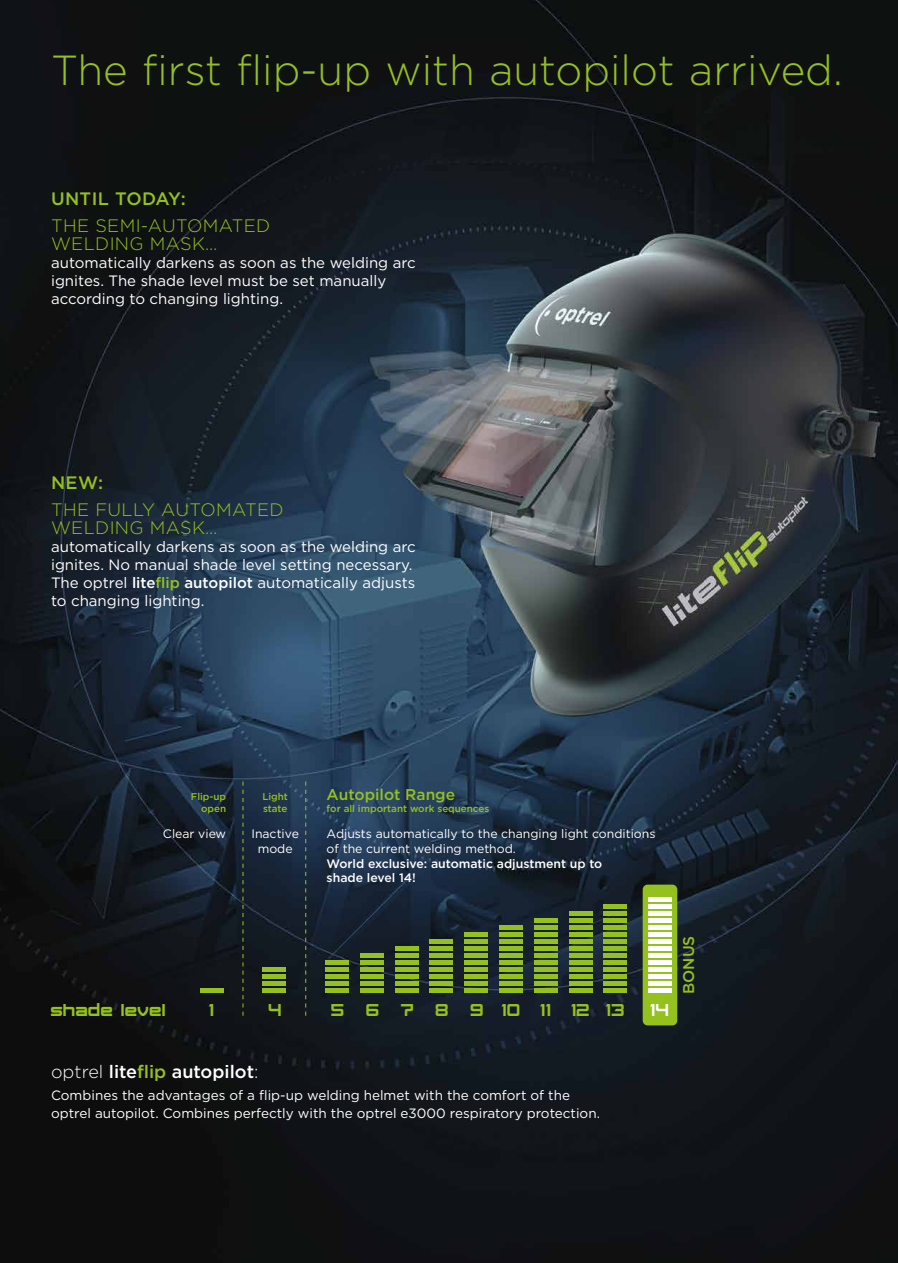
<style>
.page{position:relative;width:898px;height:1263px;background:#fff}
.page>*{position:absolute;margin:0;border:0;box-sizing:border-box;transform-origin:0 0}
.t1{font:300 42px "Gotham";color:#95c11f}
.t2{font:19.65px "Skir";letter-spacing:1.035em;color:#95c11f}
.t3{font:19.65px "Skir";color:#95c11f}
.t4{font:19.65px "Skir";color:#fff}
.t5{font:300 18px/18px "Gotham";letter-spacing:.02em;color:#95c11f}
.t6{font:500 18px "Gotham";color:#fff}
.t7{font:500 18px "Gotham";letter-spacing:.02em;color:#95c11f}
.t8{font:500 15.6px "Gotham";color:#95c11f}
.t9{font:15px/18px "Gotham";color:#fff}
.t10{font:13.5px/18px "Gotham";color:#fff}
.t11{font:12.3px/14.7px "Gotham";color:#fff}
.t12{font:500 12.3px/14.7px "Gotham";color:#fff}
.t13{font:500 9.75px/11.7px "Gotham";color:#95c11f;text-align:right}
.s1{font-weight:500}
.s2{font-weight:500;color:#95c11f}
.s3{font-weight:300}
.s4{color:#95c11f}
</style>
<div class="page">
<img style="left:0;top:0;width:897px;height:1263px">
<div style="left:642px;top:885px;width:35px;height:140px;background:#95c11f;border-radius:5px"></div>
<hr style="left:200px;top:988px;width:23px;height:4px;background:#95c11f">
<hr style="left:263px;top:981px;width:23px;height:4px;background:#95c11f">
<hr style="left:263px;top:974px;width:23px;height:4px;background:#95c11f">
<div style="left:263px;top:967px;width:23px;height:5px;background:#95c11f"></div>
<hr style="left:263px;top:988px;width:23px;height:4px;background:#95c11f">
<hr style="left:325px;top:981px;width:23px;height:4px;background:#95c11f">
<hr style="left:325px;top:974px;width:23px;height:4px;background:#95c11f">
<div style="left:325px;top:967px;width:23px;height:5px;background:#95c11f"></div>
<hr style="left:325px;top:988px;width:23px;height:4px;background:#95c11f">
<hr style="left:360px;top:981px;width:23px;height:4px;background:#95c11f">
<hr style="left:360px;top:974px;width:23px;height:4px;background:#95c11f">
<div style="left:360px;top:967px;width:23px;height:5px;background:#95c11f"></div>
<hr style="left:360px;top:988px;width:23px;height:4px;background:#95c11f">
<hr style="left:395px;top:981px;width:23px;height:4px;background:#95c11f">
<hr style="left:395px;top:974px;width:23px;height:4px;background:#95c11f">
<div style="left:395px;top:967px;width:23px;height:5px;background:#95c11f"></div>
<hr style="left:395px;top:988px;width:23px;height:4px;background:#95c11f">
<hr style="left:429px;top:981px;width:24px;height:4px;background:#95c11f">
<hr style="left:429px;top:974px;width:24px;height:4px;background:#95c11f">
<div style="left:429px;top:967px;width:24px;height:5px;background:#95c11f"></div>
<hr style="left:429px;top:988px;width:24px;height:4px;background:#95c11f">
<hr style="left:464px;top:981px;width:23px;height:4px;background:#95c11f">
<hr style="left:464px;top:974px;width:23px;height:4px;background:#95c11f">
<div style="left:464px;top:967px;width:23px;height:5px;background:#95c11f"></div>
<hr style="left:464px;top:988px;width:23px;height:4px;background:#95c11f">
<hr style="left:499px;top:981px;width:23px;height:4px;background:#95c11f">
<hr style="left:499px;top:974px;width:23px;height:4px;background:#95c11f">
<div style="left:499px;top:967px;width:23px;height:5px;background:#95c11f"></div>
<hr style="left:499px;top:988px;width:23px;height:4px;background:#95c11f">
<hr style="left:534px;top:981px;width:23px;height:4px;background:#95c11f">
<hr style="left:534px;top:974px;width:23px;height:4px;background:#95c11f">
<div style="left:534px;top:967px;width:23px;height:5px;background:#95c11f"></div>
<hr style="left:534px;top:988px;width:23px;height:4px;background:#95c11f">
<hr style="left:568px;top:981px;width:24px;height:4px;background:#95c11f">
<hr style="left:568px;top:974px;width:24px;height:4px;background:#95c11f">
<div style="left:568px;top:967px;width:24px;height:5px;background:#95c11f"></div>
<hr style="left:568px;top:988px;width:24px;height:4px;background:#95c11f">
<hr style="left:603px;top:981px;width:23px;height:4px;background:#95c11f">
<hr style="left:603px;top:974px;width:23px;height:4px;background:#95c11f">
<div style="left:603px;top:967px;width:23px;height:5px;background:#95c11f"></div>
<hr style="left:603px;top:988px;width:23px;height:4px;background:#95c11f">
<hr style="left:648px;top:981px;width:23px;height:4px;background:#fff">
<hr style="left:648px;top:974px;width:23px;height:4px;background:#fff">
<div style="left:648px;top:967px;width:23px;height:5px;background:#fff"></div>
<div style="left:325px;top:960px;width:23px;height:5px;background:#95c11f"></div>
<div style="left:360px;top:960px;width:23px;height:5px;background:#95c11f"></div>
<div style="left:395px;top:960px;width:23px;height:5px;background:#95c11f"></div>
<div style="left:429px;top:960px;width:24px;height:5px;background:#95c11f"></div>
<div style="left:464px;top:960px;width:23px;height:5px;background:#95c11f"></div>
<div style="left:499px;top:960px;width:23px;height:5px;background:#95c11f"></div>
<div style="left:534px;top:960px;width:23px;height:5px;background:#95c11f"></div>
<div style="left:568px;top:960px;width:24px;height:5px;background:#95c11f"></div>
<div style="left:603px;top:960px;width:23px;height:5px;background:#95c11f"></div>
<div style="left:648px;top:960px;width:23px;height:5px;background:#fff"></div>
<div style="left:360px;top:953px;width:23px;height:5px;background:#95c11f"></div>
<div style="left:395px;top:953px;width:23px;height:5px;background:#95c11f"></div>
<div style="left:429px;top:953px;width:24px;height:5px;background:#95c11f"></div>
<div style="left:464px;top:953px;width:23px;height:5px;background:#95c11f"></div>
<div style="left:499px;top:953px;width:23px;height:5px;background:#95c11f"></div>
<div style="left:534px;top:953px;width:23px;height:5px;background:#95c11f"></div>
<div style="left:568px;top:953px;width:24px;height:5px;background:#95c11f"></div>
<div style="left:603px;top:953px;width:23px;height:5px;background:#95c11f"></div>
<div style="left:648px;top:953px;width:23px;height:5px;background:#fff"></div>
<div style="left:395px;top:946px;width:23px;height:5px;background:#95c11f"></div>
<div style="left:429px;top:946px;width:24px;height:5px;background:#95c11f"></div>
<div style="left:464px;top:946px;width:23px;height:5px;background:#95c11f"></div>
<div style="left:499px;top:946px;width:23px;height:5px;background:#95c11f"></div>
<div style="left:534px;top:946px;width:23px;height:5px;background:#95c11f"></div>
<div style="left:568px;top:946px;width:24px;height:5px;background:#95c11f"></div>
<div style="left:603px;top:946px;width:23px;height:5px;background:#95c11f"></div>
<div style="left:648px;top:946px;width:23px;height:5px;background:#fff"></div>
<div style="left:429px;top:939px;width:24px;height:5px;background:#95c11f"></div>
<div style="left:464px;top:939px;width:23px;height:5px;background:#95c11f"></div>
<div style="left:499px;top:939px;width:23px;height:5px;background:#95c11f"></div>
<div style="left:534px;top:939px;width:23px;height:5px;background:#95c11f"></div>
<div style="left:568px;top:939px;width:24px;height:5px;background:#95c11f"></div>
<div style="left:603px;top:939px;width:23px;height:5px;background:#95c11f"></div>
<div style="left:648px;top:939px;width:23px;height:5px;background:#fff"></div>
<div style="left:464px;top:932px;width:23px;height:5px;background:#95c11f"></div>
<div style="left:499px;top:932px;width:23px;height:5px;background:#95c11f"></div>
<div style="left:534px;top:932px;width:23px;height:5px;background:#95c11f"></div>
<div style="left:568px;top:932px;width:24px;height:5px;background:#95c11f"></div>
<div style="left:603px;top:932px;width:23px;height:5px;background:#95c11f"></div>
<div style="left:648px;top:932px;width:23px;height:5px;background:#fff"></div>
<div style="left:499px;top:925px;width:23px;height:5px;background:#95c11f"></div>
<div style="left:534px;top:925px;width:23px;height:5px;background:#95c11f"></div>
<div style="left:568px;top:925px;width:24px;height:5px;background:#95c11f"></div>
<div style="left:603px;top:925px;width:23px;height:5px;background:#95c11f"></div>
<div style="left:648px;top:925px;width:23px;height:5px;background:#fff"></div>
<div style="left:534px;top:918px;width:23px;height:5px;background:#95c11f"></div>
<div style="left:568px;top:918px;width:24px;height:5px;background:#95c11f"></div>
<div style="left:603px;top:918px;width:23px;height:5px;background:#95c11f"></div>
<div style="left:648px;top:918px;width:23px;height:5px;background:#fff"></div>
<div style="left:568px;top:911px;width:24px;height:5px;background:#95c11f"></div>
<div style="left:603px;top:911px;width:23px;height:5px;background:#95c11f"></div>
<div style="left:648px;top:911px;width:23px;height:5px;background:#fff"></div>
<div style="left:603px;top:904px;width:23px;height:5px;background:#95c11f"></div>
<div style="left:648px;top:904px;width:23px;height:5px;background:#fff"></div>
<div style="left:648px;top:897px;width:23px;height:5px;background:#fff"></div>
<hr style="left:648px;top:988px;width:23px;height:4px;background:#fff">
<svg style="left:242px;top:778px;width:1px;height:238px"></svg>
<svg style="left:305px;top:778px;width:1px;height:238px"></svg>
<h1 class="t1" style="left:51px;top:43px;width:792px">The first flip-up with autopilot arrived.</h1>
<p class="t7" style="left:51px;top:187px;width:136px">UNTIL TODAY:</p>
<p class="t5" style="left:51px;top:216px;width:221px">THE SEMI-AUTOMATED<br>WELDING MASK…</p>
<p class="t9" style="left:51px;top:253px;width:366px">automatically darkens as soon as the welding arc ignites. The shade level must be set manually according to changing lighting.</p>
<p class="t7" style="left:51px;top:471px;width:54px">NEW:</p>
<p class="t5" style="left:51px;top:500px;width:234px">THE FULLY AUTOMATED<br>WELDING MASK…</p>
<p class="t9" style="left:51px;top:537px;width:366px">automatically darkens as soon as the welding arc ignites. No manual shade level setting necessary.<br>The optrel <span class="s1">lite</span><span class="s2">flip</span> <span class="s1">autopilot</span> automatically adjusts to changing lighting.</p>
<p class="t13" style="left:191px;top:790px;width:37px">Flip-up open</p>
<p class="t11" style="left:163px;top:826px;width:65px">Clear view</p>
<p class="t13" style="left:262px;top:790px;width:27px;text-align:left">Light state</p>
<p class="t11" style="left:251px;top:826px;width:49px;text-align:center">Inactive mode</p>
<p class="t8" style="left:326px;top:784px;width:130px">Autopilot Range</p>
<p class="t13" style="left:326px;top:802px;width:164px">for all important work sequences</p>
<p class="t11" style="left:326px;top:826px;width:330px">Adjusts automatically to the changing light conditions of the current welding method.</p>
<p class="t12" style="left:326px;top:856px;width:277px">World exclusive: automatic adjustment up to shade level 14!</p>
<h2 class="t3" style="left:51px;top:998px;width:116px">shade level</h2>
<h2 class="t3" style="left:211px;top:998px;width:5px">1</h2>
<h2 class="t3" style="left:269px;top:998px;width:15px">4</h2>
<h2 class="t2" style="left:331px;top:998px;width:295px">5678910111213</h2>
<h2 class="t4" style="left:652px;top:998px;width:19px">14</h2>
<p class="t8" style="left:678px;top:994px;width:60px;rotate:-90deg">BONUS</p>
<p class="t6" style="left:51px;top:1059px;width:209px"><span class="s3">optrel</span> lite<span class="s4">flip</span> autopilot<span class="s3">:</span></p>
<p class="t10" style="left:51px;top:1086px;width:550px">Combines the advantages of a flip-up welding helmet with the comfort of the optrel autopilot. Combines perfectly with the optrel e3000 respiratory protection.</p>
</div>
